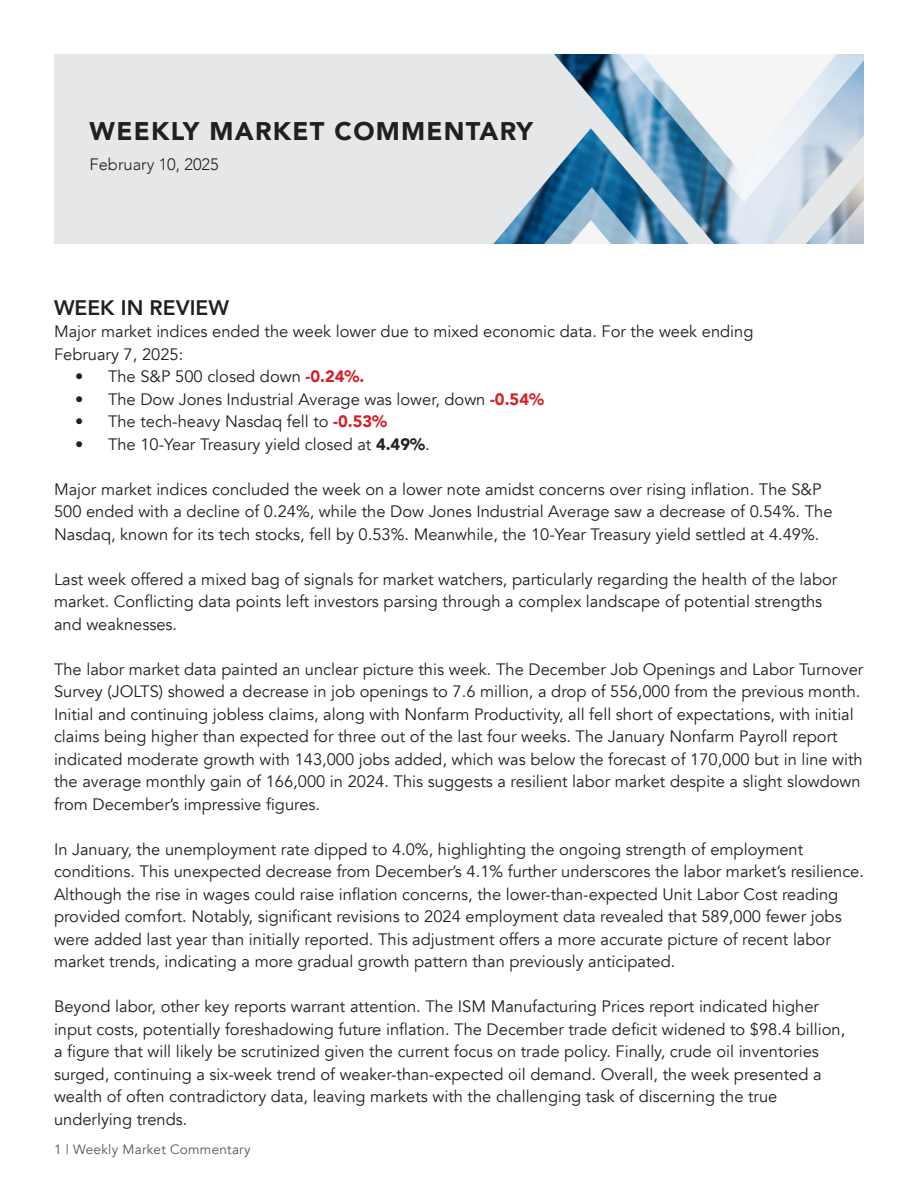
<style>
.page{position:relative;width:918px;height:1188px;background:#fff}
.page>*{position:absolute;margin:0;border:0;box-sizing:border-box;transform-origin:0 0}
.t1{font:900 25.5px "Avenir";letter-spacing:.05em;color:#231f20}
.Header_1{font:800 21px "Avenir";color:#231f20}
.Body_Content{font:16.5px/22.5px "Avenir";color:#231f20}
.t2{font:300 16.5px "Avenir";color:#231f20}
.t3{font:13.5px "Avenir";letter-spacing:.02em;color:#57585a}
.s1{font-weight:900;color:#d1232a}
.s2{font-weight:900}
</style>
<div class="page">
<img style="left:54px;top:54px;width:810px;height:189px">
<h1 class="t1" style="left:90px;top:109px;width:445px">WEEKLY MARKET COMMENTARY</h1>
<p class="t2" style="left:90px;top:154px;width:131px">February 10, 2025</p>
<p class="Header_1" style="left:54px;top:291px;width:176px">WEEK IN REVIEW</p>
<p class="Body_Content" style="left:54px;top:321px;width:701px">Major market indices ended the week lower due to mixed economic data. For the week ending<br>February 7, 2025:</p>
<p class="Body_Content" style="left:75px;top:366px;width:291px">• The S&amp;P 500 closed down <span class="s1">-0.24%.</span></p>
<p class="Body_Content" style="left:75px;top:388px;width:471px">• The Dow Jones Industrial Average was lower, down <span class="s1">-0.54%</span></p>
<p class="Body_Content" style="left:75px;top:411px;width:314px">• The tech-heavy Nasdaq fell to <span class="s1">-0.53%</span></p>
<p class="Body_Content" style="left:75px;top:433px;width:356px">• The 10-Year Treasury yield closed at <span class="s2">4.49%</span>.</p>
<p class="Body_Content" style="left:54px;top:478px;width:780px">Major market indices concluded the week on a lower note amidst concerns over rising inflation. The S&amp;P<br>500 ended with a decline of 0.24%, while the Dow Jones Industrial Average saw a decrease of 0.54%. The<br>Nasdaq, known for its tech stocks, fell by 0.53%. Meanwhile, the 10-Year Treasury yield settled at 4.49%.</p>
<p class="Body_Content" style="left:54px;top:568px;width:785px">Last week offered a mixed bag of signals for market watchers, particularly regarding the health of the labor market. Conflicting data points left investors parsing through a complex landscape of potential strengths and weaknesses.</p>
<p class="Body_Content" style="left:54px;top:658px;width:811px">The labor market data painted an unclear picture this week. The December Job Openings and Labor Turnover Survey (JOLTS) showed a decrease in job openings to 7.6 million, a drop of 556,000 from the previous month.<br>Initial and continuing jobless claims, along with Nonfarm Productivity, all fell short of expectations, with initial claims being higher than expected for three out of the last four weeks. The January Nonfarm Payroll report indicated moderate growth with 143,000 jobs added, which was below the forecast of 170,000 but in line with the average monthly gain of 166,000 in 2024. This suggests a resilient labor market despite a slight slowdown from December’s impressive figures.</p>
<p class="Body_Content" style="left:54px;top:838px;width:812px">In January, the unemployment rate dipped to 4.0%, highlighting the ongoing strength of employment conditions. This unexpected decrease from December’s 4.1% further underscores the labor market’s resilience.<br>Although the rise in wages could raise inflation concerns, the lower-than-expected Unit Labor Cost reading provided comfort. Notably, significant revisions to 2024 employment data revealed that 589,000 fewer jobs were added last year than initially reported. This adjustment offers a more accurate picture of recent labor market trends, indicating a more gradual growth pattern than previously anticipated.</p>
<p class="Body_Content" style="left:54px;top:996px;width:767px">Beyond labor, other key reports warrant attention. The ISM Manufacturing Prices report indicated higher</p>
<p class="Body_Content" style="left:54px;top:1018px;width:793px">input costs, potentially foreshadowing future inflation. The December trade deficit widened to $98.4 billion, a figure that will likely be scrutinized given the current focus on trade policy. Finally, crude oil inventories surged, continuing a six-week trend of weaker-than-expected oil demand. Overall, the week presented a wealth of often contradictory data, leaving markets with the challenging task of discerning the true underlying trends.</p>
<p class="t3" style="left:54px;top:1141px;width:198px">1 | Weekly Market Commentary</p>
</div>
